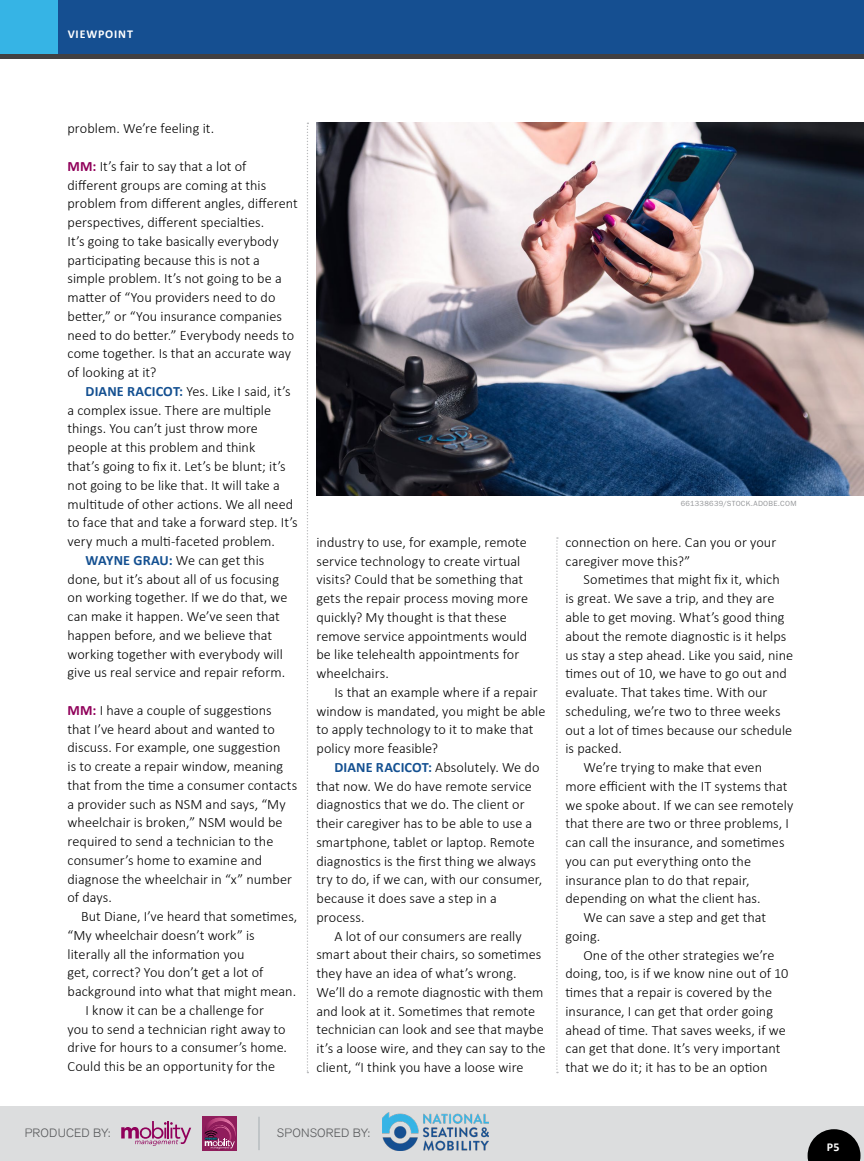
<style>
.page{position:relative;width:864px;height:1161px;background:#fff}
.page>*{position:absolute;margin:0;border:0;box-sizing:border-box;transform-origin:0 0}
.t1{font:300 14.25px/18.8px "Calibri";color:#000}
.t2{font:300 12px "Akzidenz Grotesk BE";letter-spacing:.015em;color:#58595b}
.t3{font:700 12px "Calibri";letter-spacing:.07em;color:#fff}
.t4{font:7.5px "ITC Franklin Gothic Std";letter-spacing:.035em;color:#939598}
.s1{font-weight:700;color:#90005a}
.s2{font-weight:700;color:#145091}
</style>
<div class="page">
<div style="left:0;top:1106px;width:864px;height:55px;background:#dcddde"></div>
<svg style="left:808px;top:1129px;width:53px;height:32px"></svg>
<svg style="left:307px;top:123px;width:1px;height:950px"></svg>
<svg style="left:556px;top:537px;width:2px;height:536px"></svg>
<div style="left:0;top:0;width:58px;height:54px;background:#36b4e5"></div>
<div style="left:58px;top:0;width:806px;height:54px;background:#154f91"></div>
<hr style="left:0;top:54px;width:864px;height:4px;background:#414042">
<hr style="left:259px;top:1117px;width:1px;height:33px;background:#a4acb0">
<div style="left:203px;top:1116px;width:34px;height:35px;background:#901e5d"></div>
<svg style="left:204px;top:1117px;width:32px;height:33px"></svg>
<svg style="left:121px;top:1121px;width:70px;height:25px"></svg>
<img style="left:383px;top:1113px;width:106px;height:37px">
<img style="left:317px;top:123px;width:547px;height:372px">
<p class="t3" style="left:68px;top:25px;width:67px">VIEWPOINT</p>
<p class="t1" style="left:68px;top:119px;width:148px">problem. We’re feeling it.</p>
<p class="t1" style="left:68px;top:157px;width:232px"><span class="s1">MM:</span> It’s fair to say that a lot of different groups are coming at this problem from different angles, different perspectives, different specialties.<br>It’s going to take basically everybody participating because this is not a simple problem. It’s not going to be a matter of “You providers need to do better,” or “You insurance companies need to do better.” Everybody needs to come together. Is that an accurate way of looking at it?</p>
<p class="t1" style="left:86px;top:382px;width:207px"><span class="s2">DIANE RACICOT:</span> Yes. Like I said, it’s</p>
<p class="t1" style="left:68px;top:400px;width:205px">a complex issue. There are multiple</p>
<p class="t1" style="left:68px;top:419px;width:192px">things. You can’t just throw more</p>
<p class="t1" style="left:68px;top:438px;width:189px">people at this problem and think</p>
<p class="t1" style="left:68px;top:457px;width:220px">that’s going to fix it. Let’s be blunt; it’s</p>
<p class="t1" style="left:68px;top:476px;width:214px">not going to be like that. It will take a</p>
<p class="t1" style="left:68px;top:494px;width:227px">multitude of other actions. We all need</p>
<p class="t1" style="left:68px;top:513px;width:232px">to face that and take a forward step. It’s</p>
<p class="t1" style="left:68px;top:532px;width:209px">very much a multi-faceted problem.</p>
<p class="t1" style="left:86px;top:551px;width:180px"><span class="s2">WAYNE GRAU:</span> We can get this</p>
<p class="t1" style="left:68px;top:569px;width:213px">done, but it’s about all of us focusing</p>
<p class="t1" style="left:68px;top:588px;width:221px">on working together. If we do that, we</p>
<p class="t1" style="left:68px;top:607px;width:214px">can make it happen. We’ve seen that</p>
<p class="t1" style="left:68px;top:626px;width:206px">happen before, and we believe that</p>
<p class="t1" style="left:68px;top:644px;width:217px">working together with everybody will</p>
<p class="t1" style="left:68px;top:663px;width:219px">give us real service and repair reform.</p>
<p class="t1" style="left:68px;top:701px;width:231px"><span class="s1">MM:</span> I have a couple of suggestions that I’ve heard about and wanted to discuss. For example, one suggestion<br>is to create a repair window, meaning that from the time a consumer contacts a provider such as NSM and says, “My wheelchair is broken,” NSM would be required to send a technician to the consumer’s home to examine and diagnose the wheelchair in “x” number of days.</p>
<p class="t1" style="left:81px;top:907px;width:218px">But Diane, I’ve heard that sometimes,</p>
<p class="t1" style="left:68px;top:926px;width:189px">“My wheelchair doesn’t work” is</p>
<p class="t1" style="left:68px;top:944px;width:179px">literally all the information you</p>
<p class="t1" style="left:68px;top:963px;width:197px">get, correct? You don’t get a lot of</p>
<p class="t1" style="left:68px;top:982px;width:230px">background into what that might mean.</p>
<p class="t1" style="left:86px;top:1001px;width:180px">I know it can be a challenge for</p>
<p class="t1" style="left:68px;top:1019px;width:220px">you to send a technician right away to</p>
<p class="t1" style="left:68px;top:1038px;width:221px">drive for hours to a consumer’s home.</p>
<p class="t1" style="left:68px;top:1057px;width:209px">Could this be an opportunity for the</p>
<p class="t1" style="left:316px;top:533px;width:213px">industry to use, for example, remote service technology to create virtual visits? Could that be something that gets the repair process moving more quickly? My thought is that these remove service appointments would be like telehealth appointments for wheelchairs.</p>
<p class="t1" style="left:316px;top:683px;width:231px;text-indent:18px">Is that an example where if a repair window is mandated, you might be able to apply technology to it to make that policy more feasible?</p>
<p class="t1" style="left:316px;top:758px;width:227px;text-indent:18px"><span class="s2">DIANE RACICOT:</span> Absolutely. We do that now. We do have remote service diagnostics that we do. The client or their caregiver has to be able to use a smartphone, tablet or laptop. Remote diagnostics is the first thing we always try to do, if we can, with our consumer, because it does save a step in a process.</p>
<p class="t1" style="left:316px;top:926px;width:231px;text-indent:18px">A lot of our consumers are really smart about their chairs, so sometimes they have an idea of what’s wrong.<br>We’ll do a remote diagnostic with them and look at it. Sometimes that remote technician can look and see that maybe it’s a loose wire, and they can say to the client, “I think you have a loose wire</p>
<p class="t4" style="left:681px;top:501px;width:117px">661338639/STOCK.ADOBE.COM</p>
<p class="t1" style="left:565px;top:533px;width:212px">connection on here. Can you or your caregiver move this?”</p>
<p class="t1" style="left:584px;top:570px;width:198px">Sometimes that might fix it, which</p>
<p class="t1" style="left:565px;top:589px;width:211px">is great. We save a trip, and they are</p>
<p class="t1" style="left:565px;top:608px;width:221px">able to get moving. What’s good thing</p>
<p class="t1" style="left:565px;top:627px;width:222px">about the remote diagnostic is it helps</p>
<p class="t1" style="left:565px;top:645px;width:229px">us stay a step ahead. Like you said, nine</p>
<p class="t1" style="left:565px;top:664px;width:223px">times out of 10, we have to go out and</p>
<p class="t1" style="left:565px;top:683px;width:204px">evaluate. That takes time. With our</p>
<p class="t1" style="left:565px;top:702px;width:217px">scheduling, we’re two to three weeks</p>
<p class="t1" style="left:565px;top:720px;width:228px">out a lot of times because our schedule</p>
<p class="t1" style="left:565px;top:739px;width:58px">is packed.</p>
<p class="t1" style="left:584px;top:758px;width:180px">We’re trying to make that even</p>
<p class="t1" style="left:565px;top:777px;width:224px">more efÏcient with the IT systems that</p>
<p class="t1" style="left:565px;top:795px;width:229px">we spoke about. If we can see remotely</p>
<p class="t1" style="left:565px;top:814px;width:225px">that there are two or three problems, I</p>
<p class="t1" style="left:565px;top:833px;width:221px">can call the insurance, and sometimes</p>
<p class="t1" style="left:565px;top:852px;width:187px">you can put everything onto the</p>
<p class="t1" style="left:565px;top:870px;width:186px">insurance plan to do that repair,</p>
<p class="t1" style="left:565px;top:889px;width:197px">depending on what the client has.</p>
<p class="t1" style="left:584px;top:908px;width:184px">We can save a step and get that</p>
<p class="t1" style="left:565px;top:927px;width:36px">going.</p>
<p class="t1" style="left:584px;top:945px;width:192px">One of the other strategies we’re</p>
<p class="t1" style="left:565px;top:964px;width:225px">doing, too, is if we know nine out of 10</p>
<p class="t1" style="left:565px;top:983px;width:208px">times that a repair is covered by the</p>
<p class="t1" style="left:565px;top:1002px;width:209px">insurance, I can get that order going</p>
<p class="t1" style="left:565px;top:1020px;width:222px">ahead of time. That saves weeks, if we</p>
<p class="t1" style="left:565px;top:1039px;width:217px">can get that done. It’s very important</p>
<p class="t1" style="left:565px;top:1058px;width:204px">that we do it; it has to be an option</p>
<p class="t2" style="left:25px;top:1128px;width:87px">PRODUCED BY:</p>
<p class="t2" style="left:277px;top:1128px;width:95px">SPONSORED BY:</p>
<p class="t3" style="left:827px;top:1139px;width:14px">P5</p>
</div>
